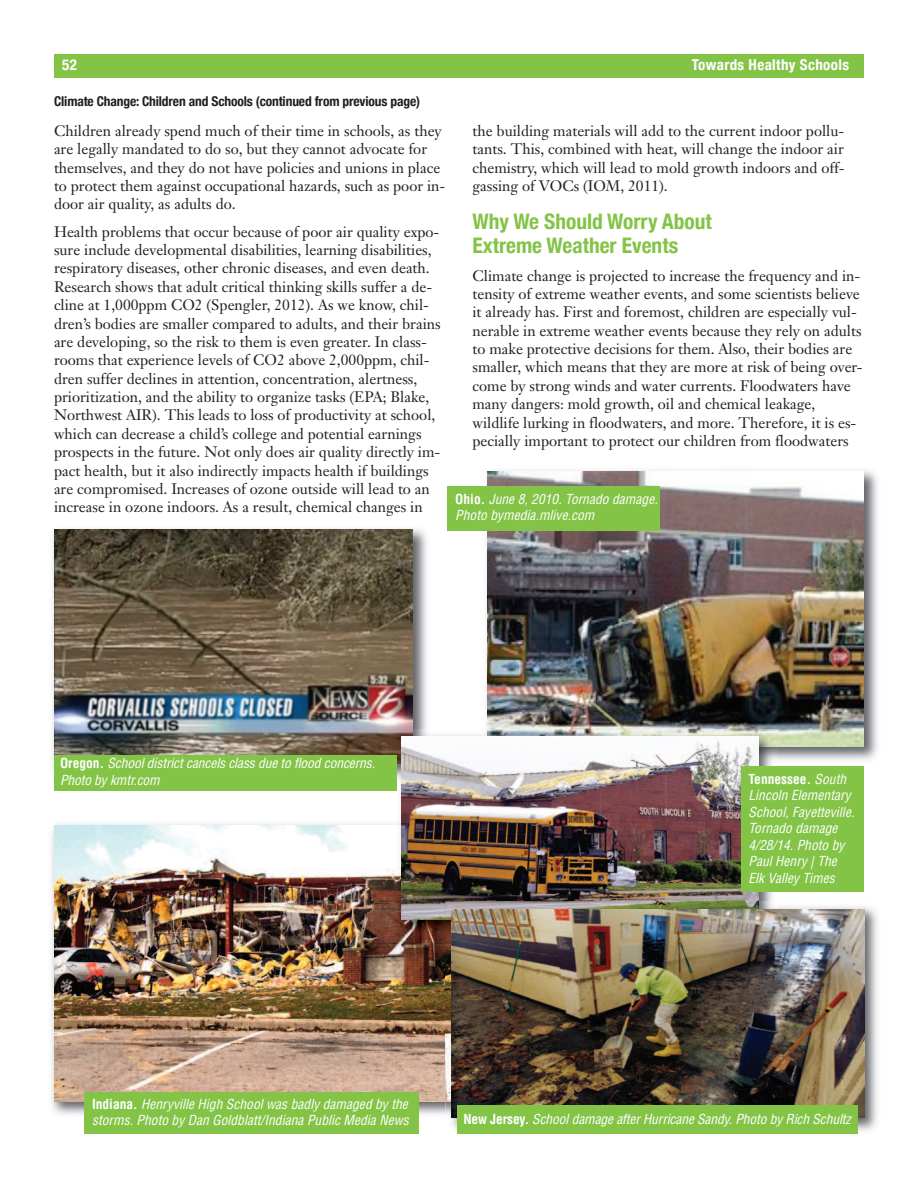
<style>
.page{position:relative;width:918px;height:1188px;background:#fff}
.page>*{position:absolute;margin:0;border:0;box-sizing:border-box;transform-origin:0 0}
.t1{font:700 condensed 21.45px/24.5px "Helvetica Neue";color:#83c447}
.t2{font:15px/18.5px "Janson Text";color:#231f20}
.t3{font:700 condensed 15px "Helvetica Neue";letter-spacing:.025em;color:#fff}
.t4{font:italic condensed 13.5px/16.5px "Helvetica";letter-spacing:.005em;color:#fff}
.t5{font:700 condensed 13.5px "Helvetica Neue";letter-spacing:-.01em;color:#231f20}
.s1{font-weight:700;font-style:normal}
</style>
<div class="page">
<div style="left:54px;top:54px;width:810px;height:23px;background:#83c447"></div>
<img style="left:52px;top:528px;width:375px;height:243px">
<img style="left:54px;top:530px;width:359px;height:226px">
<img style="left:486px;top:470px;width:392px;height:291px">
<img style="left:488px;top:472px;width:376px;height:275px">
<img style="left:51px;top:824px;width:394px;height:298px">
<img style="left:54px;top:826px;width:391px;height:276px">
<img style="left:395px;top:729px;width:38px;height:55px">
<img style="left:481px;top:729px;width:297px;height:37px">
<img style="left:395px;top:819px;width:7px;height:100px">
<img style="left:402px;top:736px;width:356px;height:183px">
<img style="left:445px;top:906px;width:433px;height:228px">
<img style="left:445px;top:939px;width:13px;height:183px">
<img style="left:445px;top:902px;width:333px;height:17px">
<img style="left:452px;top:909px;width:412px;height:209px">
<div style="left:54px;top:756px;width:343px;height:35px;background:#83c447"></div>
<div style="left:84px;top:1092px;width:334px;height:42px;background:#83c447"></div>
<div style="left:447px;top:486px;width:213px;height:45px;background:#83c447"></div>
<div style="left:741px;top:766px;width:123px;height:126px;background:#83c447"></div>
<div style="left:458px;top:1106px;width:400px;height:28px;background:#83c447"></div>
<p class="t3" style="left:62px;top:56px;width:16px">52</p>
<p class="t3" style="left:692px;top:56px;width:159px">Towards Healthy Schools</p>
<p class="t5" style="left:54px;top:93px;width:368px">Climate Change: Children and Schools (continued from previous page)</p>
<p class="t2" style="left:54px;top:123px;width:393px">Children already spend much of their time in schools, as they are legally mandated to do so, but they cannot advocate for themselves, and they do not have policies and unions in place to protect them against occupational hazards, such as poor in&shy;door air quality, as adults do.</p>
<p class="t2" style="left:54px;top:224px;width:388px">Health problems that occur because of poor air quality expo&shy;sure include developmental disabilities, learning disabilities, respiratory diseases, other chronic diseases, and even death.<br>Research shows that adult critical thinking skills suffer a de&shy;cline at 1,000ppm CO2 (Spengler, 2012). As we know, chil&shy;dren’s bodies are smaller compared to adults, and their brains are developing, so the risk to them is even greater. In class&shy;rooms that experience levels of CO2 above 2,000ppm, chil&shy;dren suffer declines in attention, concentration, alertness, prioritization, and the ability to organize tasks (EPA; Blake, Northwest AIR). This leads to loss of productivity at school, which can decrease a child’s college and potential earnings prospects in the future. Not only does air quality directly im&shy;pact health, but it also indirectly impacts health if buildings are compromised. Increases of ozone outside will lead to an increase in ozone indoors. As a result, chemical changes in</p>
<p class="t2" style="left:473px;top:123px;width:374px;text-align:justify">the building materials will add to the current indoor pollu&shy;tants. This, combined with heat, will change the indoor air chemistry, which will lead to mold growth indoors and off&shy;gassing of VOCs (IOM, 2011).</p>
<h1 class="t1" style="left:472px;top:209px;width:241px">Why We Should Worry About<br>Extreme Weather Events</h1>
<p class="t2" style="left:472px;top:268px;width:392px">Climate change is projected to increase the frequency and in&shy;tensity of extreme weather events, and some scientists believe it already has. First and foremost, children are especially vul&shy;nerable in extreme weather events because they rely on adults to make protective decisions for them. Also, their bodies are smaller, which means that they are more at risk of being over&shy;come by strong winds and water currents. Floodwaters have many dangers: mold growth, oil and chemical leakage, wildlife lurking in floodwaters, and more. Therefore, it is es&shy;pecially important to protect our children from floodwaters</p>
<p class="t4" style="left:455px;top:491px;width:204px"><span class="s1">Ohio.</span> June 8, 2010. Tornado damage.<br>Photo bymedia.mlive.com</p>
<p class="t4" style="left:60px;top:755px;width:317px"><span class="s1">Oregon.</span> School district cancels class due to flood concerns.<br>Photo by kmtr.com</p>
<p class="t4" style="left:748px;top:771px;width:107px"><span class="s1">Tennessee.</span> South<br>Lincoln Elementary<br>School, Fayetteville.<br>Tornado damage<br>4/28/14. Photo by<br>Paul Henry | The<br>Elk Valley Times</p>
<p class="t4" style="left:92px;top:1096px;width:318px"><span class="s1">Indiana.</span> Henryville High School was badly damaged by the storms. Photo by Dan Goldblatt/Indiana Public Media News</p>
<p class="t4" style="left:463px;top:1111px;width:389px"><span class="s1">New Jersey.</span> School damage after Hurricane Sandy. Photo by Rich Schultz</p>
</div>
